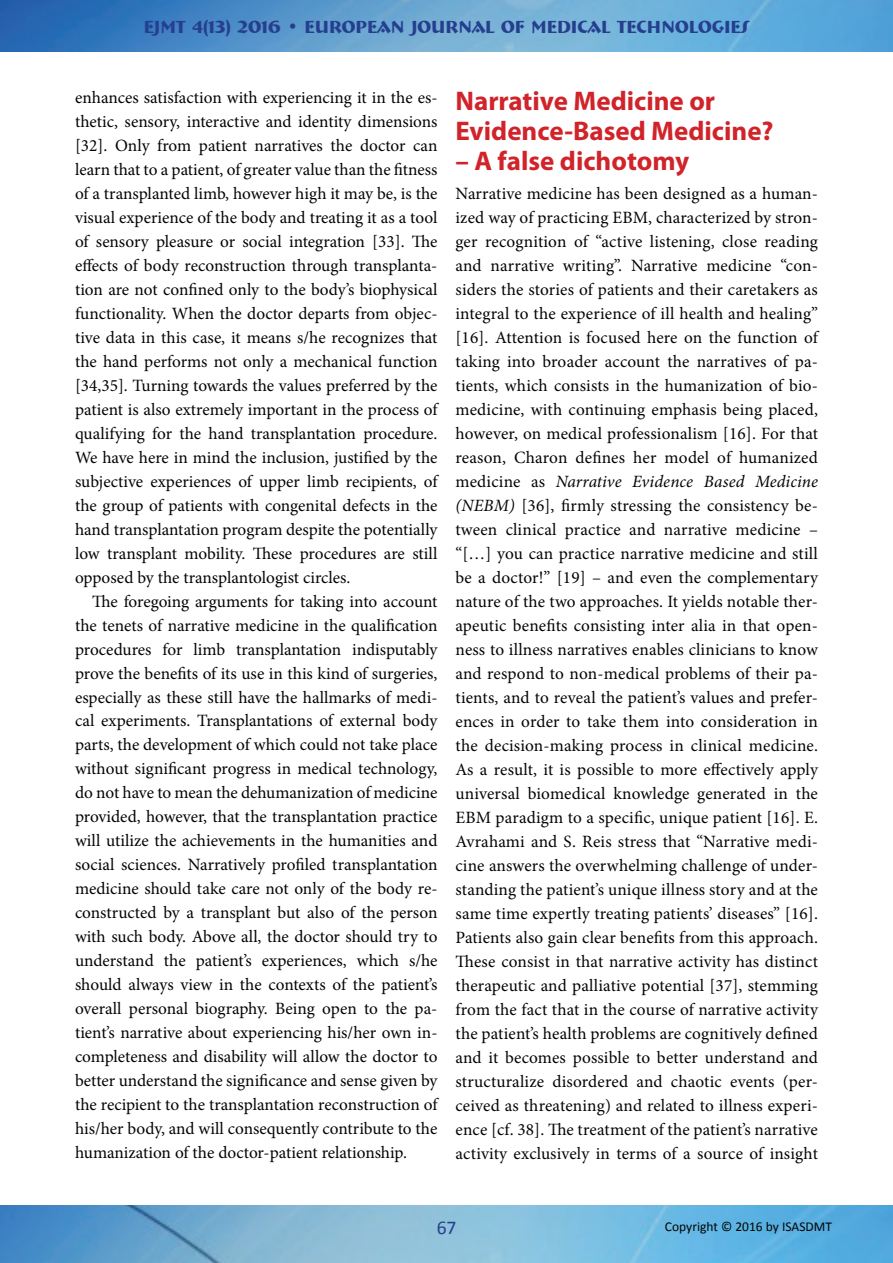
<style>
.page{position:relative;width:893px;height:1263px;background:#fff}
.page>*{position:absolute;margin:0;border:0;box-sizing:border-box;transform-origin:0 0}
.t1{font:700 27px/30px "Myriad Pro";color:#d1232a}
.t2{font:19.5px "Calibri";color:#253f8e}
.t3{font:700 18px "Bremen BT";color:#253f8e}
.t4{font:17.25px/24px "Minion Pro";color:#040503;text-align:justify}
.t5{font:13.5px "Calibri";color:#040503}
.s1{font-style:italic}
</style>
<div class="page">
<img style="left:0;top:0;width:893px;height:52px">
<img style="left:0;top:1205px;width:893px;height:58px">
<p class="t3" style="left:144px;top:15px;width:607px">EJMT 4(13) 2016 • EUROPEAN JOURNAL OF MEDICAL TECHNOLOGIES</p>
<p class="t4" style="left:75px;top:85px;width:364px">enhances satisfaction with experiencing it in the es&shy;thetic, sensory, interactive and identity dimensions [32]. Only from patient narratives the doctor can learn that to a patient, of greater value than the fitness of a transplanted limb, however high it may be, is the visual experience of the body and treating it as a tool of sensory pleasure or social integration [33]. The effects of body reconstruction through transplanta&shy;tion are not confined only to the body’s biophysical functionality. When the doctor departs from objec&shy;tive data in this case, it means s/he recognizes that the hand performs not only a mechanical function [34,35]. Turning towards the values preferred by the patient is also extremely important in the process of qualifying for the hand transplantation procedure.<br>We have here in mind the inclusion, justified by the subjective experiences of upper limb recipients, of the group of patients with congenital defects in the hand transplantation program despite the potentially low transplant mobility. These procedures are still opposed by the transplantologist circles.</p>
<p class="t4" style="left:75px;top:589px;width:364px;text-indent:17px">The foregoing arguments for taking into account the tenets of narrative medicine in the qualification procedures for limb transplantation indisputably prove the benefits of its use in this kind of surgeries, especially as these still have the hallmarks of medi&shy;cal experiments. Transplantations of external body parts, the development of which could not take place without significant progress in medical technology, do not have to mean the dehumanization of medicine provided, however, that the transplantation practice will utilize the achievements in the humanities and social sciences. Narratively profiled transplantation medicine should take care not only of the body re&shy;constructed by a transplant but also of the person with such body. Above all, the doctor should try to understand the patient’s experiences, which s/he should always view in the contexts of the patient’s overall personal biography. Being open to the pa&shy;tient’s narrative about experiencing his/her own in&shy;completeness and disability will allow the doctor to better understand the significance and sense given by the recipient to the transplantation reconstruction of his/her body, and will consequently contribute to the humanization of the doctor-patient relationship.</p>
<h1 class="t1" style="left:455px;top:85px;width:320px">Narrative Medicine or<br>Evidence-Based Medicine?</h1>
<h1 class="t1" style="left:455px;top:145px;width:235px">– A false dichotomy</h1>
<p class="t4" style="left:455px;top:181px;width:364px">Narrative medicine has been designed as a human&shy;ized way of practicing EBM, characterized by stron&shy;ger recognition of “active listening, close reading and narrative writing”. Narrative medicine “con&shy;siders the stories of patients and their caretakers as integral to the experience of ill health and healing” [16]. Attention is focused here on the function of taking into broader account the narratives of pa&shy;tients, which consists in the humanization of bio&shy;medicine, with continuing emphasis being placed, however, on medical professionalism [16]. For that reason, Charon defines her model of humanized medicine as <span class="s1">Narrative Evidence Based Medicine (NEBM)</span> [36], firmly stressing the consistency be&shy;tween clinical practice and narrative medicine – “[…] you can practice narrative medicine and still be a doctor!” [19] – and even the complementary nature of the two approaches. It yields notable ther&shy;apeutic benefits consisting inter alia in that open&shy;ness to illness narratives enables clinicians to know and respond to non-medical problems of their pa&shy;tients, and to reveal the patient’s values and prefer&shy;ences in order to take them into consideration in the decision-making process in clinical medicine.<br>As a result, it is possible to more effectively apply universal biomedical knowledge generated in the EBM paradigm to a specific, unique patient [16]. E.<br>Avrahami and S. Reis stress that “Narrative medi&shy;cine answers the overwhelming challenge of under&shy;standing the patient’s unique illness story and at the same time expertly treating patients’ diseases” [16].<br>Patients also gain clear benefits from this approach.<br>These consist in that narrative activity has distinct therapeutic and palliative potential [37], stemming from the fact that in the course of narrative activity the patient’s health problems are cognitively defined and it becomes possible to better understand and structuralize disordered and chaotic events (per&shy;ceived as threatening) and related to illness experi&shy;ence [cf. 38]. The treatment of the patient’s narrative activity exclusively in terms of a source of insight</p>
<p class="t2" style="left:437px;top:1215px;width:21px">67</p>
<p class="t5" style="left:665px;top:1218px;width:169px">Copyright © 2016 by ISASDMT</p>
</div>
